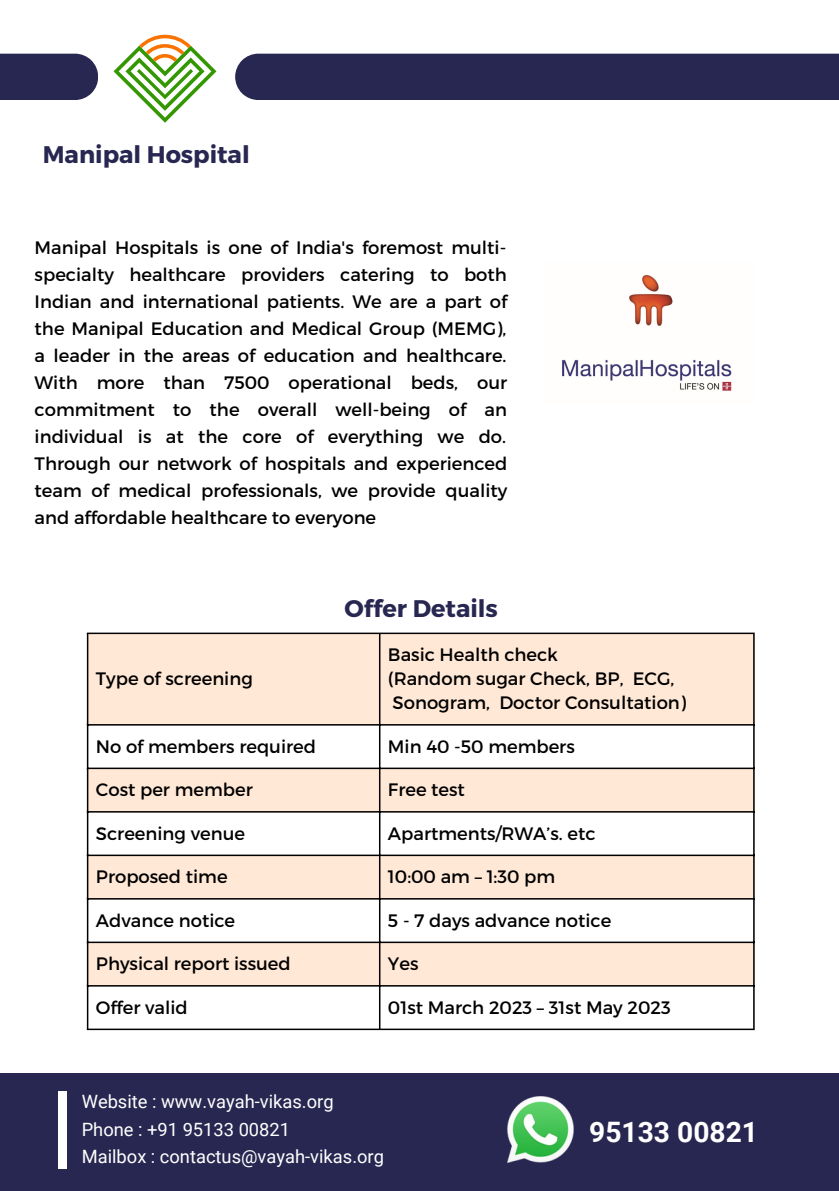
<style>
.page{position:relative;width:839px;height:1191px;background:#fff}
.page>*{position:absolute;margin:0;border:0;box-sizing:border-box;transform-origin:0 0}
.t1{font:700 28.2px "Roboto";color:#fff}
.t2{font:700 24px "Montserrat";color:#282751}
.t3{font:18.4px "Roboto";color:#fff}
.t4{font:18px/27px "Montserrat";color:#000}
</style>
<div class="page">
<div style="left:0;top:1073px;width:838px;height:118px;background:#282751"></div>
<div style="left:59px;top:1091px;width:8px;height:77px;background:#fff"></div>
<div style="left:0;top:54px;width:98px;height:46px;background:#282751"></div>
<div style="left:235px;top:54px;width:603px;height:46px;background:#282751"></div>
<svg style="left:113px;top:35px;width:103px;height:88px"></svg>
<img style="left:507px;top:1097px;width:66px;height:66px">
<svg style="left:88px;top:634px;width:665px;height:351px;fill:#ffe8d6"></svg>
<hr style="left:87px;top:634px;width:1px;height:395px;background:#000">
<hr style="left:379px;top:634px;width:1px;height:395px;background:#000">
<hr style="left:753px;top:634px;width:1px;height:395px;background:#000">
<hr style="left:87px;top:633px;width:667px;height:1px;background:#000">
<hr style="left:87px;top:724px;width:667px;height:2px;background:#000">
<hr style="left:87px;top:768px;width:667px;height:1px;background:#000">
<hr style="left:87px;top:811px;width:667px;height:2px;background:#000">
<hr style="left:87px;top:855px;width:667px;height:1px;background:#000">
<hr style="left:87px;top:898px;width:667px;height:2px;background:#000">
<hr style="left:87px;top:942px;width:667px;height:1px;background:#000">
<hr style="left:87px;top:985px;width:667px;height:2px;background:#000">
<hr style="left:87px;top:1029px;width:667px;height:1px;background:#000">
<img style="left:562px;top:275px;width:170px;height:116px">
<p class="t2" style="left:43px;top:139px;width:208px">Manipal Hospital</p>
<p class="t4" style="left:35px;top:233px;width:474px;text-align:justify">Manipal Hospitals is one of India's foremost multi&shy;specialty healthcare providers catering to both Indian and international patients. We are a part of the Manipal Education and Medical Group (MEMG), a leader in the areas of education and healthcare.<br>With more than 7500 operational beds, our commitment to the overall well-being of an individual is at the core of everything we do.<br>Through our network of hospitals and experienced team of medical professionals, we provide quality and affordable healthcare to everyone</p>
<p class="t4" style="left:96px;top:664px;width:158px">Type of screening</p>
<p class="t2" style="left:344px;top:593px;width:155px">Offer Details</p>
<p class="t4" style="left:388px;top:640px;width:171px">Basic Health check</p>
<p class="t4" style="left:388px;top:666px;width:299px;line-height:24px">(Random sugar Check, BP, ECG,<br>Sonogram, Doctor Consultation)</p>
<p class="t4" style="left:96px;top:732px;width:222px">No of members required</p>
<p class="t4" style="left:388px;top:732px;width:188px">Min 40 -50 members</p>
<p class="t4" style="left:96px;top:775px;width:158px">Cost per member</p>
<p class="t4" style="left:388px;top:775px;width:78px">Free test</p>
<p class="t4" style="left:96px;top:819px;width:151px">Screening venue</p>
<p class="t4" style="left:388px;top:819px;width:209px">Apartments/RWA’s. etc</p>
<p class="t4" style="left:96px;top:862px;width:133px">Proposed time</p>
<p class="t4" style="left:388px;top:862px;width:169px">10:00 am – 1:30 pm</p>
<p class="t4" style="left:96px;top:906px;width:141px">Advance notice</p>
<p class="t4" style="left:388px;top:906px;width:225px">5 - 7 days advance notice</p>
<p class="t4" style="left:96px;top:949px;width:196px">Physical report issued</p>
<p class="t4" style="left:388px;top:949px;width:32px">Yes</p>
<p class="t4" style="left:96px;top:993px;width:93px">Offer valid</p>
<p class="t4" style="left:388px;top:993px;width:284px">01st March 2023 – 31st May 2023</p>
<p class="t3" style="left:82px;top:1091px;width:253px">Website : www.vayah-vikas.org</p>
<p class="t3" style="left:82px;top:1119px;width:210px">Phone : +91 95133 00821</p>
<p class="t3" style="left:82px;top:1146px;width:304px">Mailbox : contactus@vayah-vikas.org</p>
<p class="t1" style="left:589px;top:1116px;width:170px">95133 00821</p>
</div>
